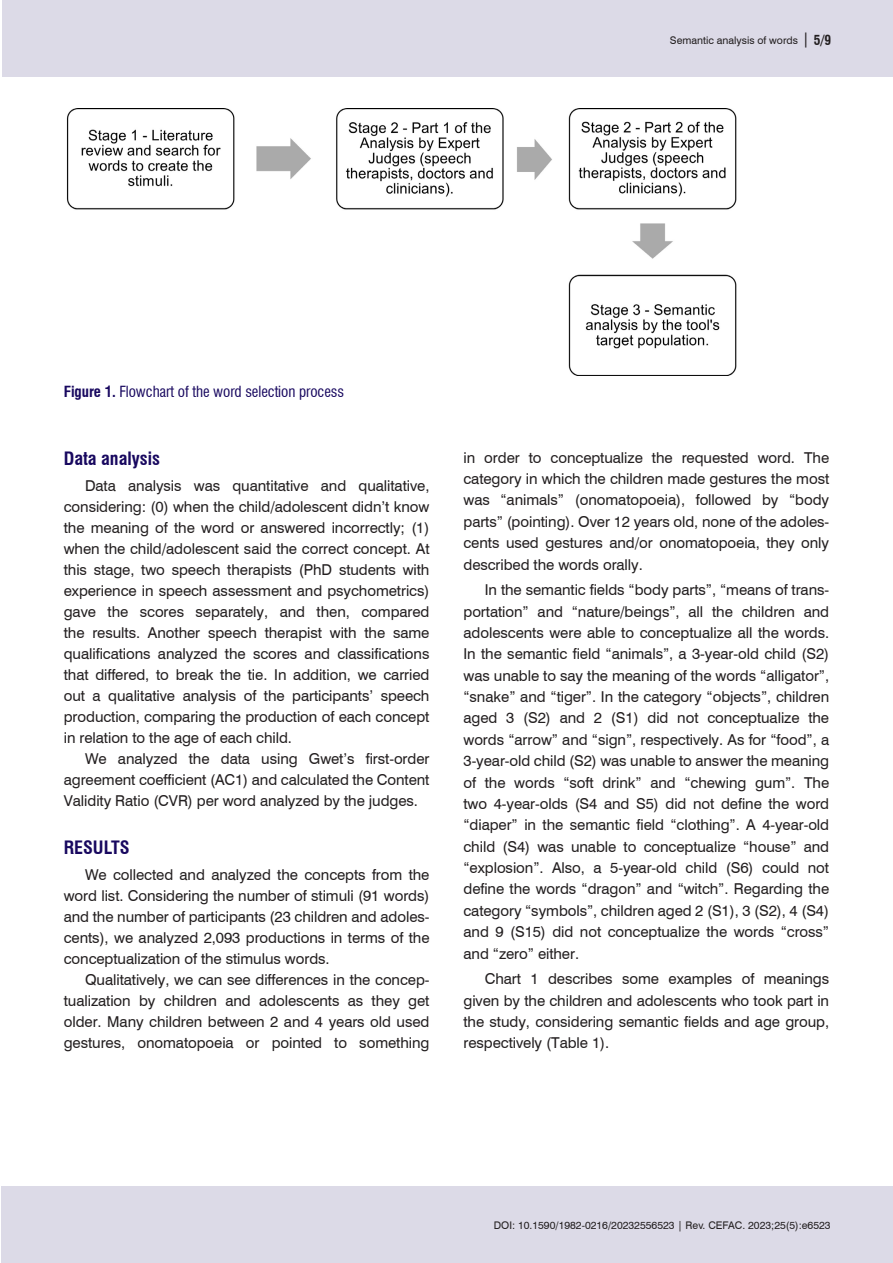
<style>
.page{position:relative;width:893px;height:1263px;background:#fff}
.page>*{position:absolute;margin:0;border:0;box-sizing:border-box;transform-origin:0 0}
.Nivel_2{font:700 condensed 18px "Swiss 721 BT";color:#18085f}
.Nivel_1{font:700 condensed 18px "Swiss 721 BT";color:#18085f}
.Corpo_do_texto_INGLES{font:15px/21.3px "Swiss 721 BT";letter-spacing:-.005em;color:#231f20;text-align:justify}
.Titulo_tabelas_e_gráficos{font:condensed 15px "Swiss 721 BT";letter-spacing:-.005em;color:#18085f}
.t1{font:10.5px "Swiss 721 BT";color:#231f20}
.s1{font-size:15px}
.s2{font-weight:700;font-stretch:condensed;font-size:13.5px}
.s3{font-weight:700}
</style>
<div class="page">
<div style="left:1px;top:1186px;width:892px;height:77px;background:#dcdae7"></div>
<div style="left:2px;top:0;width:891px;height:77px;background:#dcdae7"></div>
<img style="left:66px;top:109px;width:671px;height:266px">
<p class="t1" style="left:670px;top:33px;width:163px">Semantic analysis of words <span class="s1">|</span> <span class="s2">5/9</span></p>
<p class="Titulo_tabelas_e_gráficos" style="left:64px;top:382px;width:282px"><span class="s3">Figure 1.</span> Flowchart of the word selection process</p>
<p class="Nivel_2" style="left:64px;top:448px;width:98px">Data analysis</p>
<p class="Corpo_do_texto_INGLES" style="left:64px;top:474px;width:367px;text-indent:21px">Data analysis was quantitative and qualitative, considering: (0) when the child/adolescent didn’t know the meaning of the word or answered incorrectly; (1) when the child/adolescent said the correct concept. At this stage, two speech therapists (PhD students with experience in speech assessment and psychometrics) gave the scores separately, and then, compared the results. Another speech therapist with the same qualifications analyzed the scores and classifications that differed, to break the tie. In addition, we carried out a qualitative analysis of the participants’ speech production, comparing the production of each concept in relation to the age of each child.</p>
<p class="Corpo_do_texto_INGLES" style="left:64px;top:748px;width:367px;text-indent:21px">We analyzed the data using Gwet’s first-order agreement coefficient (AC1) and calculated the Content Validity Ratio (CVR) per word analyzed by the judges.</p>
<p class="Nivel_1" style="left:64px;top:837px;width:67px">RESULTS</p>
<p class="Corpo_do_texto_INGLES" style="left:64px;top:863px;width:367px;text-indent:21px">We collected and analyzed the concepts from the word list. Considering the number of stimuli (91 words) and the number of participants (23 children and adoles&shy;cents), we analyzed 2,093 productions in terms of the conceptualization of the stimulus words.</p>
<p class="Corpo_do_texto_INGLES" style="left:64px;top:969px;width:367px;text-indent:21px">Qualitatively, we can see differences in the concep&shy;tualization by children and adolescents as they get older. Many children between 2 and 4 years old used gestures, onomatopoeia or pointed to something</p>
<p class="Corpo_do_texto_INGLES" style="left:463px;top:446px;width:367px">in order to conceptualize the requested word. The category in which the children made gestures the most was “animals” (onomatopoeia), followed by “body parts” (pointing). Over 12 years old, none of the adoles&shy;cents used gestures and/or onomatopoeia, they only described the words orally.</p>
<p class="Corpo_do_texto_INGLES" style="left:463px;top:579px;width:367px;text-indent:21px">In the semantic fields “body parts”, “means of trans&shy;portation” and “nature/beings”, all the children and adolescents were able to conceptualize all the words.<br>In the semantic field “animals”, a 3-year-old child (S2) was unable to say the meaning of the words “alligator”, “snake” and “tiger”. In the category “objects”, children aged 3 (S2) and 2 (S1) did not conceptualize the words “arrow” and “sign”, respectively. As for “food”, a 3-year-old child (S2) was unable to answer the meaning of the words “soft drink” and “chewing gum”. The two 4-year-olds (S4 and S5) did not define the word “diaper” in the semantic field “clothing”. A 4-year-old child (S4) was unable to conceptualize “house” and “explosion”. Also, a 5-year-old child (S6) could not define the words “dragon” and “witch”. Regarding the category “symbols”, children aged 2 (S1), 3 (S2), 4 (S4) and 9 (S15) did not conceptualize the words “cross” and “zero” either.</p>
<p class="Corpo_do_texto_INGLES" style="left:463px;top:967px;width:367px;text-indent:21px">Chart 1 describes some examples of meanings given by the children and adolescents who took part in the study, considering semantic fields and age group, respectively (Table 1).</p>
<p class="t1" style="left:494px;top:1218px;width:338px">DOI: 10.1590/1982-0216/20232556523 | Rev. CEFAC. 2023;25(5):e6523</p>
</div>
